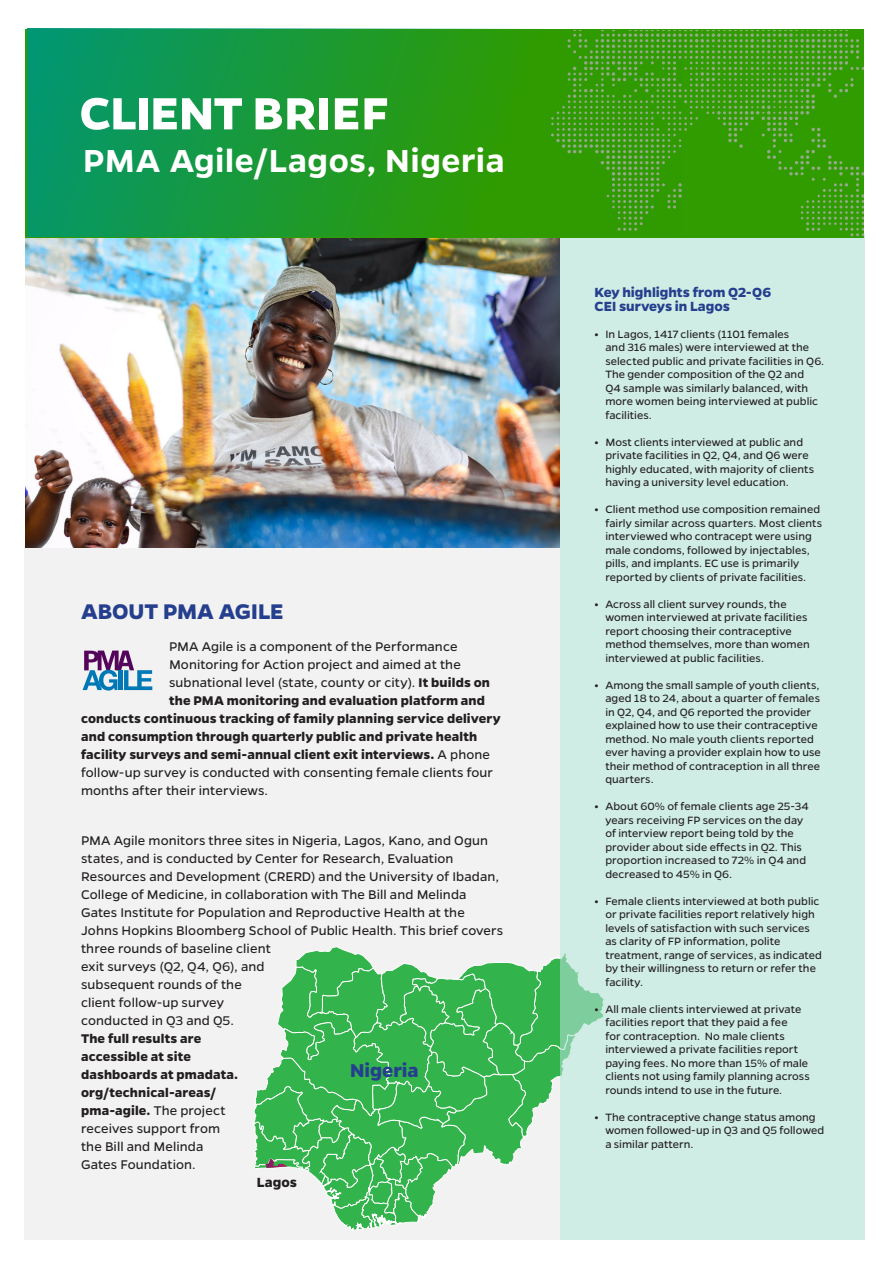
<style>
.page{position:relative;width:894px;height:1263px;background:#fff}
.page>*{position:absolute;margin:0;border:0;box-sizing:border-box;transform-origin:0 0}
.t1{font:700 51px "Gentona";color:#fff}
.t2{font:600 36px "Gentona";letter-spacing:.015em;color:#fff}
.t3{font:700 24px "Gentona";color:#253f8e}
.t4{font:700 21px "Gentona";color:#253f8e}
.t5{font:700 15px/13.5px "Gentona";color:#253f8e}
.t6{font:700 15px "Gentona";letter-spacing:.01em;color:#231f20}
.t7{font:14.25px/18px "Gentona";letter-spacing:.005em;color:#231f20}
.t8{font:700 14.25px "Gentona";letter-spacing:.01em;color:#231f20}
.t9{font:12px/13.5px "Gentona";letter-spacing:.005em;color:#231f20}
.s1{font-weight:700}
.s2{font-weight:400}
</style>
<div class="page">
<div style="left:24px;top:545px;width:535px;height:694px;background:#f1f2f1"></div>
<svg style="left:253px;top:947px;width:306px;height:283px"></svg>
<img style="left:26px;top:237px;width:533px;height:310px">
<div style="left:559px;top:234px;width:305px;height:1005px;background:#d0ede5"></div>
<svg style="left:82px;top:650px;width:70px;height:40px"></svg>
<svg style="left:680px;top:30px;width:182px;height:206px;background:#3a9d0e"></svg>
<svg style="left:27px;top:29px;width:653px;height:208px;background:#21992c"></svg>
<p class="t1" style="left:79px;top:84px;width:310px">CLIENT BRIEF</p>
<p class="t2" style="left:83px;top:140px;width:422px">PMA Agile/Lagos, Nigeria</p>
<p class="t3" style="left:81px;top:597px;width:204px">ABOUT PMA AGILE</p>
<p class="t7" style="left:169px;top:637px;width:290px">PMA Agile is a component of the Performance</p>
<p class="t7" style="left:169px;top:655px;width:293px">Monitoring for Action project and aimed at the</p>
<p class="t7" style="left:169px;top:673px;width:322px">subnational level (state, county or city). <span class="s1">It builds on</span></p>
<p class="t8" style="left:169px;top:692px;width:317px">the PMA monitoring and evaluation platform and</p>
<p class="t8" style="left:81px;top:710px;width:421px">conducts continuous tracking of family planning service delivery</p>
<p class="t8" style="left:81px;top:728px;width:397px">and consumption through quarterly public and private health</p>
<p class="t8" style="left:81px;top:746px;width:410px">facility surveys and semi-annual client exit interviews. <span class="s2">A phone</span></p>
<p class="t7" style="left:81px;top:763px;width:413px">follow-up survey is conducted with consenting female clients four</p>
<p class="t7" style="left:81px;top:781px;width:188px">months after their interviews.</p>
<p class="t7" style="left:81px;top:831px;width:423px">PMA Agile monitors three sites in Nigeria, Lagos, Kano, and Ogun states, and is conducted by Center for Research, Evaluation Resources and Development (CRERD) and the University of Ibadan, College of Medicine, in collaboration with The Bill and Melinda Gates Institute for Population and Reproductive Health at the Johns Hopkins Bloomberg School of Public Health. This brief covers three rounds of baseline client<br>exit surveys (Q2, Q4, Q6), and<br>subsequent rounds of the<br>client follow-up survey<br>conducted in Q3 and Q5.<br><span class="s1">The full results are<br>accessible at site<br>dashboards at pmadata.<br>org/technical-areas/<br>pma-agile.</span> The project<br>receives support from<br>the Bill and Melinda<br>Gates Foundation.</p>
<p class="t4" style="left:350px;top:1057px;width:70px">Nigeria</p>
<p class="t6" style="left:256px;top:1173px;width:42px">Lagos</p>
<p class="t5" style="left:594px;top:285px;width:178px">Key highlights from Q2-Q6<br>CEI surveys in Lagos</p>
<p class="t9" style="left:605px;top:327px;width:220px;text-indent:-11px"><span class="s1">•</span> In Lagos, 1417 clients (1101 females<br>and 316 males) were interviewed at the selected public and private facilities in Q6.<br>The gender composition of the Q2 and<br>Q4 sample was similarly balanced, with more women being interviewed at public facilities.</p>
<p class="t9" style="left:605px;top:435px;width:210px;text-indent:-11px"><span class="s1">•</span> Most clients interviewed at public and private facilities in Q2, Q4, and Q6 were highly educated, with majority of clients having a university level education.</p>
<p class="t9" style="left:605px;top:502px;width:218px;text-indent:-11px"><span class="s1">•</span> Client method use composition remained fairly similar across quarters. Most clients interviewed who contracept were using male condoms, followed by injectables, pills, and implants. EC use is primarily reported by clients of private facilities.</p>
<p class="t9" style="left:605px;top:597px;width:206px;text-indent:-11px"><span class="s1">•</span> Across all client survey rounds, the women interviewed at private facilities report choosing their contraceptive method themselves, more than women interviewed at public facilities.</p>
<p class="t9" style="left:605px;top:678px;width:217px;text-indent:-11px"><span class="s1">•</span> Among the small sample of youth clients, aged 18 to 24, about a quarter of females in Q2, Q4, and Q6 reported the provider explained how to use their contraceptive method. No male youth clients reported ever having a provider explain how to use their method of contraception in all three quarters.</p>
<p class="t9" style="left:605px;top:799px;width:205px;text-indent:-11px"><span class="s1">•</span> About 60% of female clients age 25-34 years receiving FP services on the day of interview report being told by the provider about side effects in Q2. This proportion increased to 72% in Q4 and decreased to 45% in Q6.</p>
<p class="t9" style="left:605px;top:894px;width:218px;text-indent:-11px"><span class="s1">•</span> Female clients interviewed at both public or private facilities report relatively high levels of satisfaction with such services as clarity of FP information, polite treatment, range of services, as indicated by their willingness to return or refer the facility.</p>
<p class="t9" style="left:605px;top:1002px;width:206px;text-indent:-11px"><span class="s1">•</span> All male clients interviewed at private facilities report that they paid a fee<br>for contraception. No male clients interviewed a private facilities report paying fees. No more than 15% of male clients not using family planning across rounds intend to use in the future.</p>
<p class="t9" style="left:605px;top:1110px;width:220px;text-indent:-11px"><span class="s1">•</span> The contraceptive change status among women followed-up in Q3 and Q5 followed a similar pattern.</p>
</div>
